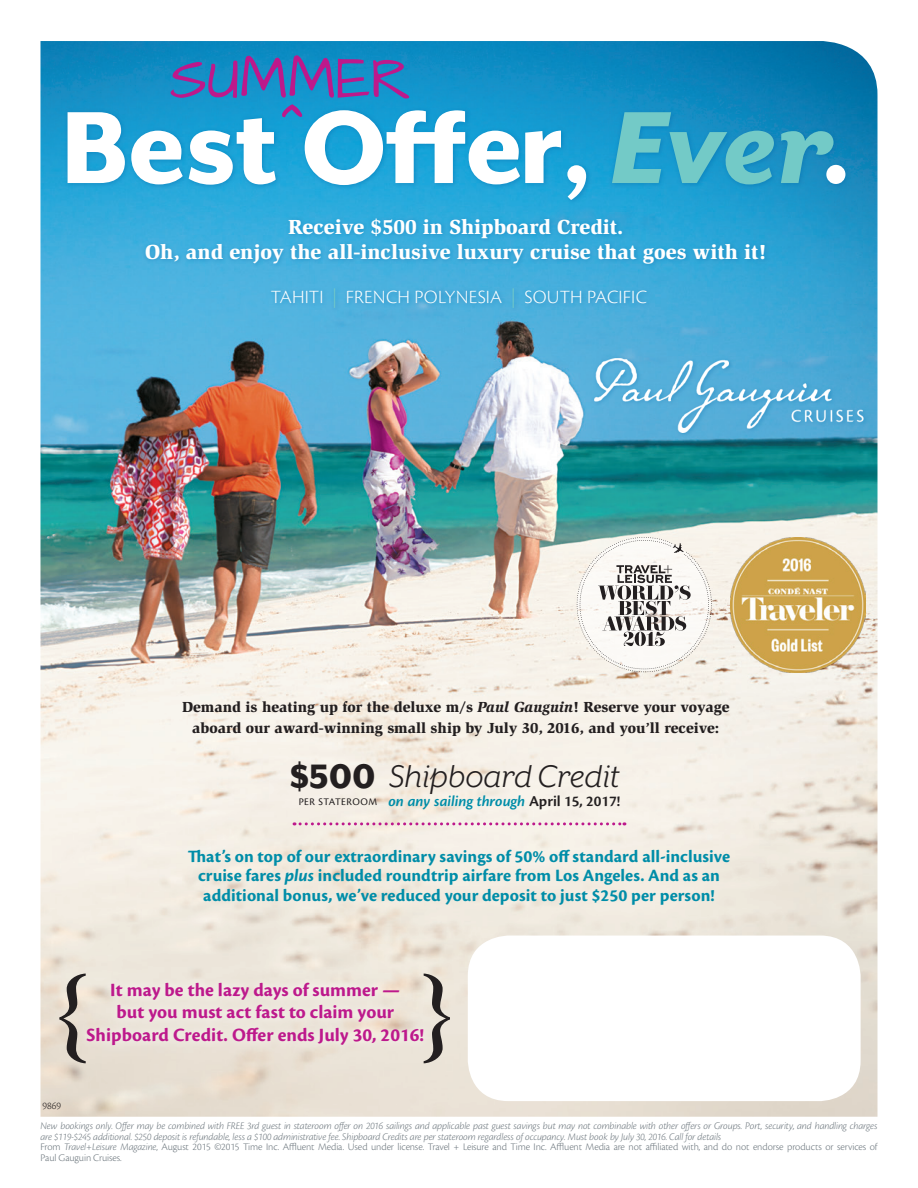
<style>
.page{position:relative;width:918px;height:1188px;background:#fff}
.page>*{position:absolute;margin:0;border:0;box-sizing:border-box;transform-origin:0 0}
.t1{font:800 118.05px "Mr Eaves XL San OT";color:#fff}
.t2{font:900 90px "Slimbach Std";color:#231f20}
.t3{font:italic 36px "Mr Eaves XL San OT";color:#231f20}
.t4{font:900 21px/25.5px "Slimbach Std";color:#fff;text-align:center}
.t5{font:700 19.5px/22.5px "Cronos Pro";color:#bd198c;text-align:center}
.t6{font:300 19.5px "Cronos Pro";letter-spacing:.01em;color:#fff}
.t7{font:700 18px/19.5px "Cronos Pro";letter-spacing:.005em;color:#008da8;text-align:center}
.t8{font:italic 600 15.75px "Cronos Pro";letter-spacing:-.005em;color:#008da8}
.t9{font:900 15px/21px "Slimbach Std";color:#231f20;text-align:center}
.t10{font:italic 300 10.5px/10.5px "Cronos Pro";letter-spacing:-.015em;color:#6a747b}
.t11{font:300 10.5px/10.5px "Cronos Pro";letter-spacing:-.01em;color:#6a747b}
.t12{font:10.5px "Cronos Pro";letter-spacing:.045em;color:#231f20}
.t13{font:300 10.5px "Cronos Pro";color:#231f20}
.s1{font-style:italic;color:#73cac7}
.s2{font-family:"Mr Eaves XL Mod OT";font-style:italic;color:#73cac7}
.s3{color:#73cac7}
.s4{font-style:italic}
.s5{font-weight:800;font-style:normal;font-size:39px}
.s6{font-style:normal;color:#231f20}
</style>
<div class="page">
<img style="left:40px;top:41px;width:837px;height:1076px">
<div style="left:142px;top:215px;width:628px;height:54px;background:#0068a9;opacity:.4"></div>
<div style="left:591px;top:355px;width:278px;height:82px;background:#0068a9;opacity:.4"></div>
<img style="left:594px;top:359px;width:270px;height:73px">
<div style="left:468px;top:936px;width:393px;height:165px;background:#fff;border-radius:40px"></div>
<svg style="left:294px;top:822px;width:331px;height:3px"></svg>
<div style="left:64px;top:106px;width:461px;height:85px;background:#0068a9;opacity:.4"></div>
<div style="left:522px;top:127px;width:70px;height:79px;background:#0068a9;opacity:.4"></div>
<div style="left:608px;top:109px;width:68px;height:79px;background:#0068a9;opacity:.4"></div>
<div style="left:666px;top:129px;width:67px;height:60px;background:#0068a9;opacity:.4"></div>
<div style="left:722px;top:127px;width:117px;height:63px;background:#0068a9;opacity:.4"></div>
<div style="left:823px;top:162px;width:28px;height:28px;background:#1785ba"></div>
<svg style="left:171px;top:55px;width:238px;height:43px;background:#436eb6"></svg>
<svg style="left:282px;top:104px;width:20px;height:13px"></svg>
<div style="left:78px;top:973px;width:355px;height:81px;background:#ede6dc"></div>
<div style="left:269px;top:285px;width:383px;height:28px;background:#49aedb"></div>
<svg style="left:577px;top:537px;width:135px;height:135px"></svg>
<img style="left:730px;top:537px;width:135px;height:135px">
<h1 class="t1" style="left:60px;top:89px;width:792px">Best Offer, <span class="s1">E</span><span class="s2">v</span><span class="s1">er</span>.</h1>
<p class="t4" style="left:145px;top:213px;width:623px">Receive $500 in Shipboard Credit.<br>Oh, and enjoy the all-inclusive luxury cruise that goes with it!</p>
<p class="t6" style="left:271px;top:286px;width:378px">TAHITI <span class="s3">|</span> FRENCH POLYNESIA <span class="s3">|</span> SOUTH PACIFIC</p>
<p class="t9" style="left:182px;top:697px;width:549px">Demand is heating up for the deluxe m/s <span class="s4">Paul Gauguin</span>! Reserve your voyage aboard our award-winning small ship by July 30, 2016, and you’ll receive:</p>
<p class="t3" style="left:290px;top:758px;width:331px"><span class="s5">$500</span> Shipboard Credit</p>
<p class="t12" style="left:299px;top:796px;width:80px">PER STATEROOM</p>
<p class="t8" style="left:388px;top:792px;width:233px">on any sailing through <span class="s6">April 15, 2017!</span></p>
<p class="t7" style="left:188px;top:847px;width:544px">That’s on top of our extraordinary savings of 50% off standard all-inclusive cruise fares <span class="s4">plus</span> included roundtrip airfare from Los Angeles. And as an additional bonus, we’ve reduced your deposit to just $250 per person!</p>
<p class="t2" style="left:48px;top:955px;width:51px">{</p>
<p class="t2" style="left:412px;top:955px;width:51px">}</p>
<p class="t5" style="left:87px;top:979px;width:339px">It may be the lazy days of summer —<br>but you must act fast to claim your<br>Shipboard Credit. Offer ends July 30, 2016!</p>
<p class="t13" style="left:43px;top:1100px;width:20px">9869</p>
<p class="t10" style="left:40px;top:1121px;width:839px">New bookings only. Offer may be combined with FREE 3rd guest in stateroom offer on 2016 sailings and applicable past guest savings but may not combinable with other offers or Groups. Port, security, and handling charges are $119-$245 additional. $250 deposit is refundable, less a $100 administrative fee. Shipboard Credits are per stateroom regardless of occupancy. Must book by July 30, 2016. Call for details</p>
<p class="t11" style="left:40px;top:1142px;width:838px">From <span class="s4">Travel+Leisure Magazine</span>, August 2015 ©2015 Time Inc. Affluent Media. Used under license. Travel + Leisure and Time Inc. Affluent Media are not affiliated with, and do not endorse products or services of<br>Paul Gauguin Cruises.</p>
</div>
